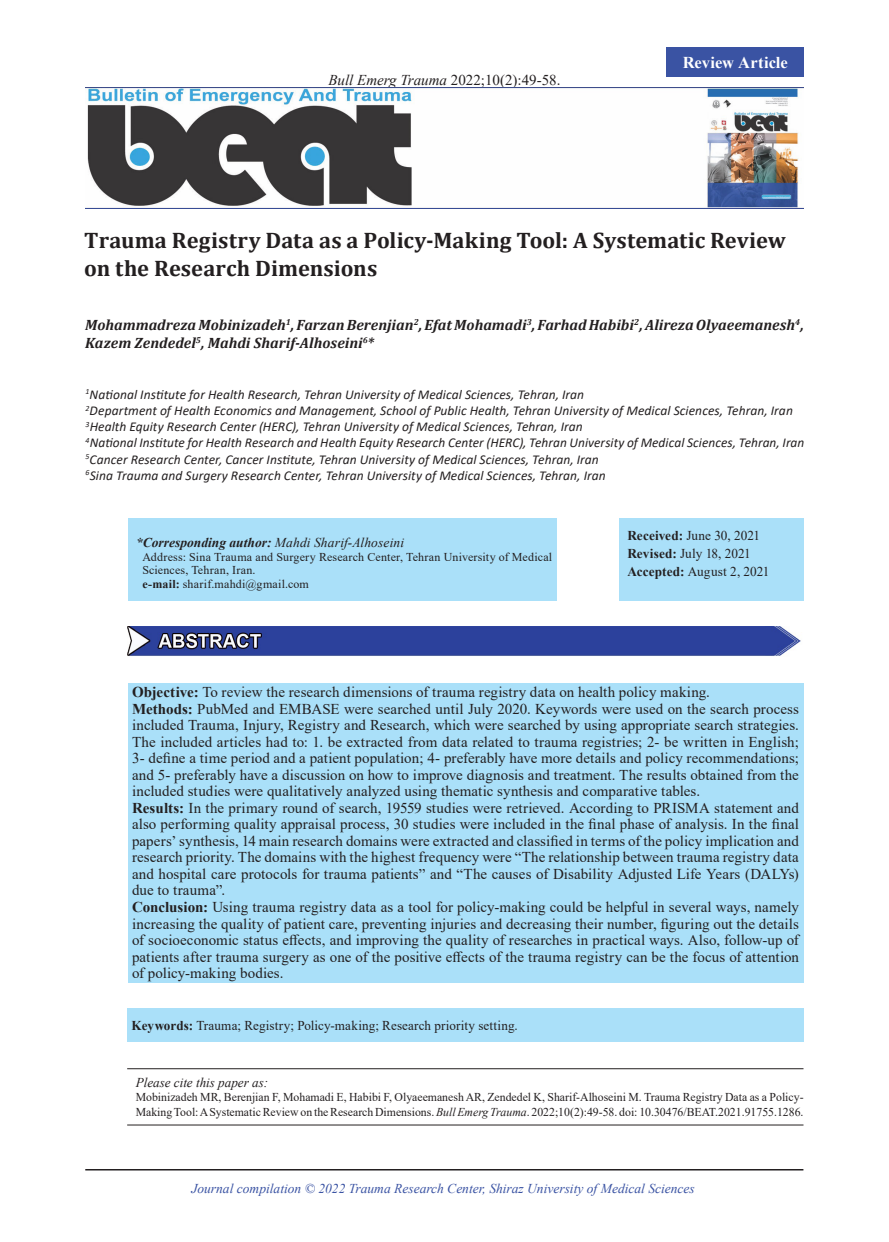
<style>
.page{position:relative;width:889px;height:1242px;background:#fff}
.page>*{position:absolute;margin:0;border:0;box-sizing:border-box;transform-origin:0 0}
.t1{font:700 22.5px/27px "Cambria";letter-spacing:.005em;color:#231f20}
.t2{font:700 16.5px "Times New Roman";color:#fff}
.t3{font:15px/16.5px "Times New Roman";letter-spacing:.005em;color:#231f20}
.t4{font:italic 700 15px/18px "Cambria";color:#231f20}
.t5{font:italic 13.5px/16.2px "Calibri";letter-spacing:.005em;color:#231f20}
.t6{font:13.5px/18px "Times New Roman";letter-spacing:.005em;color:#231f20}
.t7{font:italic 13.5px "Times New Roman";color:#3a53a3}
.t8{font:italic 700 13.5px "Times New Roman";color:#231f20}
.t9{font:italic 13.5px "Times New Roman";color:#231f20}
.t10{font:12px/13.5px "Times New Roman";color:#231f20}
.s1{font-style:italic}
.s2{font-weight:400}
.s3{font-weight:700}
</style>
<div class="page">
<img style="left:85px;top:88px;width:719px;height:121px">
<div style="left:666px;top:48px;width:138px;height:29px;background:#3a53a3"></div>
<div style="left:128px;top:683px;width:675px;height:299px;background:#aae0f9"></div>
<hr style="left:127px;top:1124px;width:676px;height:1px;background:#231f20">
<hr style="left:127px;top:1068px;width:676px;height:1px;background:#231f20">
<div style="left:128px;top:518px;width:428px;height:82px;background:#aae0f9"></div>
<div style="left:619px;top:518px;width:184px;height:82px;background:#aae0f9"></div>
<img style="left:128px;top:626px;width:673px;height:30px">
<div style="left:127px;top:1008px;width:676px;height:34px;background:#aae0f9"></div>
<hr style="left:85px;top:1169px;width:718px;height:1px;background:#231f20">
<p class="t3" style="left:328px;top:72px;width:233px"><span class="s1">Bull Emerg Trauma</span> 2022;10(2):49-58.</p>
<p class="t2" style="left:683px;top:50px;width:106px">Review Article</p>
<h1 class="t1" style="left:84px;top:226px;width:703px">Trauma Registry Data as a Policy-Making Tool: A Systematic Review on the Research Dimensions</h1>
<p class="t4" style="left:85px;top:315px;width:720px">Mohammadreza Mobinizadeh<sup>1</sup>, Farzan Berenjian<sup>2</sup>, Efat Mohamadi<sup>3</sup>, Farhad Habibi<sup>2</sup>, Alireza Olyaeemanesh<sup>4</sup>,<br>Kazem Zendedel<sup>5</sup>, Mahdi Sharif-Alhoseini<sup>6</sup>*</p>
<p class="t5" style="left:86px;top:386px;width:720px"><sup>1</sup>National Institute for Health Research, Tehran University of Medical Sciences, Tehran, Iran<br><sup>2</sup>Department of Health Economics and Management, School of Public Health, Tehran University of Medical Sciences, Tehran, Iran <sup>3</sup>Health Equity Research Center (HERC), Tehran University of Medical Sciences, Tehran, Iran<br><sup>4</sup>National Institute for Health Research and Health Equity Research Center (HERC), Tehran University of Medical Sciences, Tehran, Iran <sup>5</sup>Cancer Research Center, Cancer Institute, Tehran University of Medical Sciences, Tehran, Iran<br><sup>6</sup>Sina Trauma and Surgery Research Center, Tehran University of Medical Sciences, Tehran, Iran</p>
<p class="t8" style="left:136px;top:533px;width:269px">*Corresponding author: <span class="s2">Mahdi Sharif-Alhoseini</span></p>
<p class="t10" style="left:142px;top:549px;width:411px">Address: Sina Trauma and Surgery Research Center, Tehran University of Medical<br>Sciences, Tehran, Iran.<br><span class="s3">e-mail:</span> sharif.mahdi@gmail.com</p>
<p class="t6" style="left:627px;top:526px;width:144px"><span class="s3">Received:</span> June 30, 2021<br><span class="s3">Revised:</span> July 18, 2021<br><span class="s3">Accepted:</span> August 2, 2021</p>
<p class="t3" style="left:132px;top:683px;width:668px"><span class="s3">Objective:</span> To review the research dimensions of trauma registry data on health policy making.<br><span class="s3">Methods:</span> PubMed and EMBASE were searched until July 2020. Keywords were used on the search process included Trauma, Injury, Registry and Research, which were searched by using appropriate search strategies.<br>The included articles had to: 1. be extracted from data related to trauma registries; 2- be written in English; 3- define a time period and a patient population; 4- preferably have more details and policy recommendations; and 5- preferably have a discussion on how to improve diagnosis and treatment. The results obtained from the included studies were qualitatively analyzed using thematic synthesis and comparative tables.<br><span class="s3">Results:</span> In the primary round of search, 19559 studies were retrieved. According to PRISMA statement and also performing quality appraisal process, 30 studies were included in the final phase of analysis. In the final papers’ synthesis, 14 main research domains were extracted and classified in terms of the policy implication and research priority. The domains with the highest frequency were “The relationship between trauma registry data and hospital care protocols for trauma patients” and “The causes of Disability Adjusted Life Years (DALYs) due to trauma”.<br><span class="s3">Conclusion:</span> Using trauma registry data as a tool for policy-making could be helpful in several ways, namely increasing the quality of patient care, preventing injuries and decreasing their number, figuring out the details of socioeconomic status effects, and improving the quality of researches in practical ways. Also, follow-up of patients after trauma surgery as one of the positive effects of the trauma registry can be the focus of attention of policy-making bodies.</p>
<p class="t6" style="left:132px;top:1016px;width:388px"><span class="s3">Keywords:</span> Trauma; Registry; Policy-making; Research priority setting.</p>
<p class="t9" style="left:136px;top:1073px;width:134px">Please cite this paper as:</p>
<p class="t10" style="left:136px;top:1089px;width:669px;line-height:14.4px">Mobinizadeh MR, Berenjian F, Mohamadi E, Habibi F, Olyaeemanesh AR, Zendedel K, Sharif-Alhoseini M. Trauma Registry Data as a Policy-<br>Making Tool: A Systematic Review on the Research Dimensions. <span class="s1">Bull Emerg Trauma</span>. 2022;10(2):49-58. doi: 10.30476/BEAT.2021.91755.1286.</p>
<p class="t7" style="left:191px;top:1179px;width:505px">Journal compilation © 2022 Trauma Research Center, Shiraz University of Medical Sciences</p>
</div>
